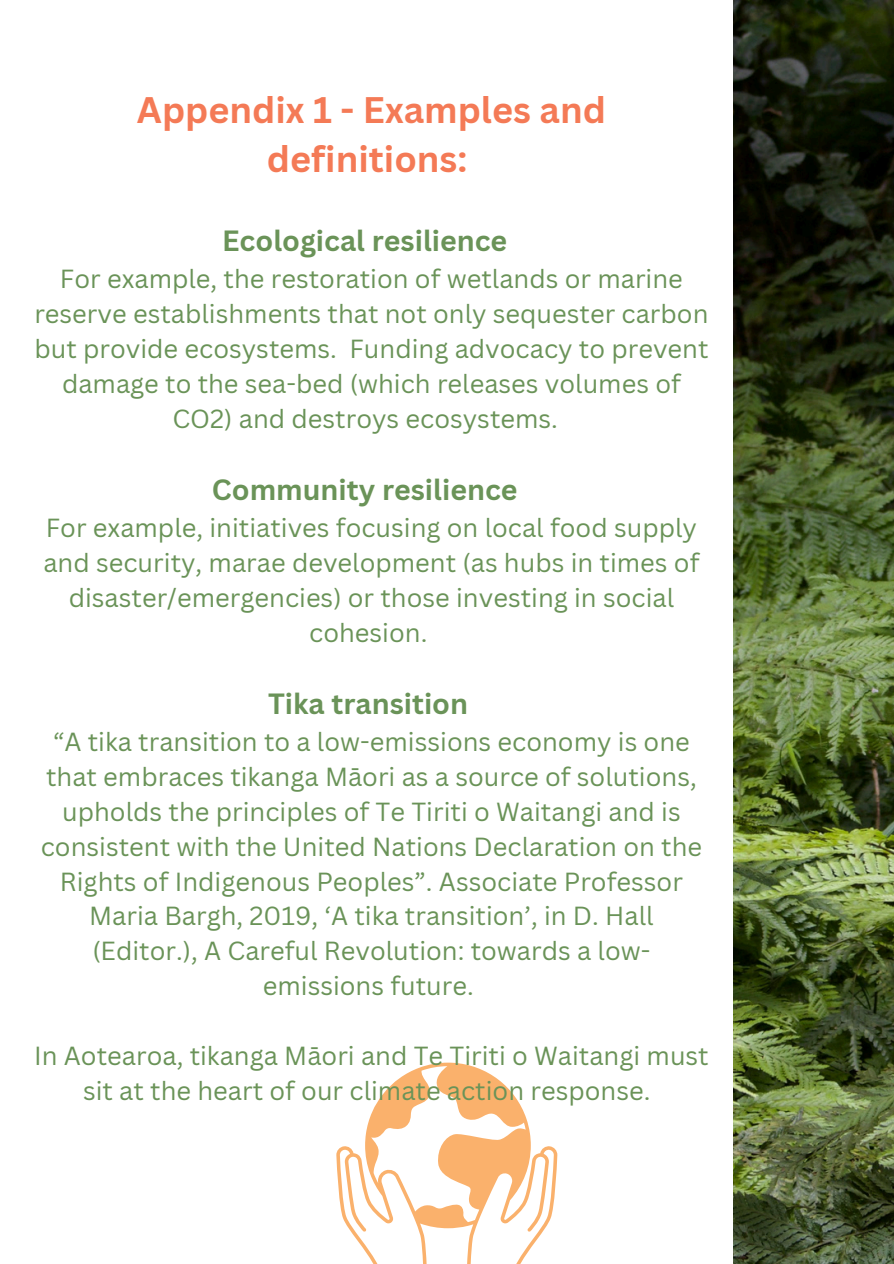
<style>
.page{position:relative;width:894px;height:1264px;background:#fff}
.page>*{position:absolute;margin:0;border:0;box-sizing:border-box;transform-origin:0 0}
.t1{font:700 36px/49.5px "Canva Sans";color:#f47a56;text-align:center}
.t2{font:700 28.5px "Canva Sans";color:#6a9358}
.t3{font:25.5px/34.8px "Canva Sans";color:#6a9358;text-align:center}
</style>
<div class="page">
<svg style="left:336px;top:1062px;width:221px;height:201px"></svg>
<img style="left:733px;top:0;width:160px;height:1263px">
<h1 class="t1" style="left:137px;top:84px;width:470px">Appendix 1 - Examples and definitions:</h1>
<p class="t2" style="left:222px;top:221px;width:286px">Ecological resilience</p>
<p class="t3" style="left:34px;top:261px;width:675px">For example, the restoration of wetlands or marine reserve establishments that not only sequester carbon but provide ecosystems. Funding advocacy to prevent damage to the sea-bed (which releases volumes of CO2) and destroys ecosystems.</p>
<p class="t2" style="left:212px;top:469px;width:307px">Community resilience</p>
<p class="t3" style="left:43px;top:510px;width:657px">For example, initiatives focusing on local food supply and security, marae development (as hubs in times of disaster/emergencies) or those investing in social cohesion.</p>
<p class="t2" style="left:268px;top:683px;width:201px">Tika transition</p>
<p class="t3" style="left:41px;top:723px;width:662px">“A tika transition to a low-emissions economy is one that embraces tikanga Māori as a source of solutions, upholds the principles of Te Tiriti o Waitangi and is consistent with the United Nations Declaration on the Rights of Indigenous Peoples”. Associate Professor Maria Bargh, 2019, ‘A tika transition’, in D. Hall (Editor.), A Careful Revolution: towards a low&shy;emissions future.</p>
<p class="t3" style="left:34px;top:1037px;width:676px">In Aotearoa, tikanga Māori and Te Tiriti o Waitangi must sit at the heart of our climate action response.</p>
</div>
